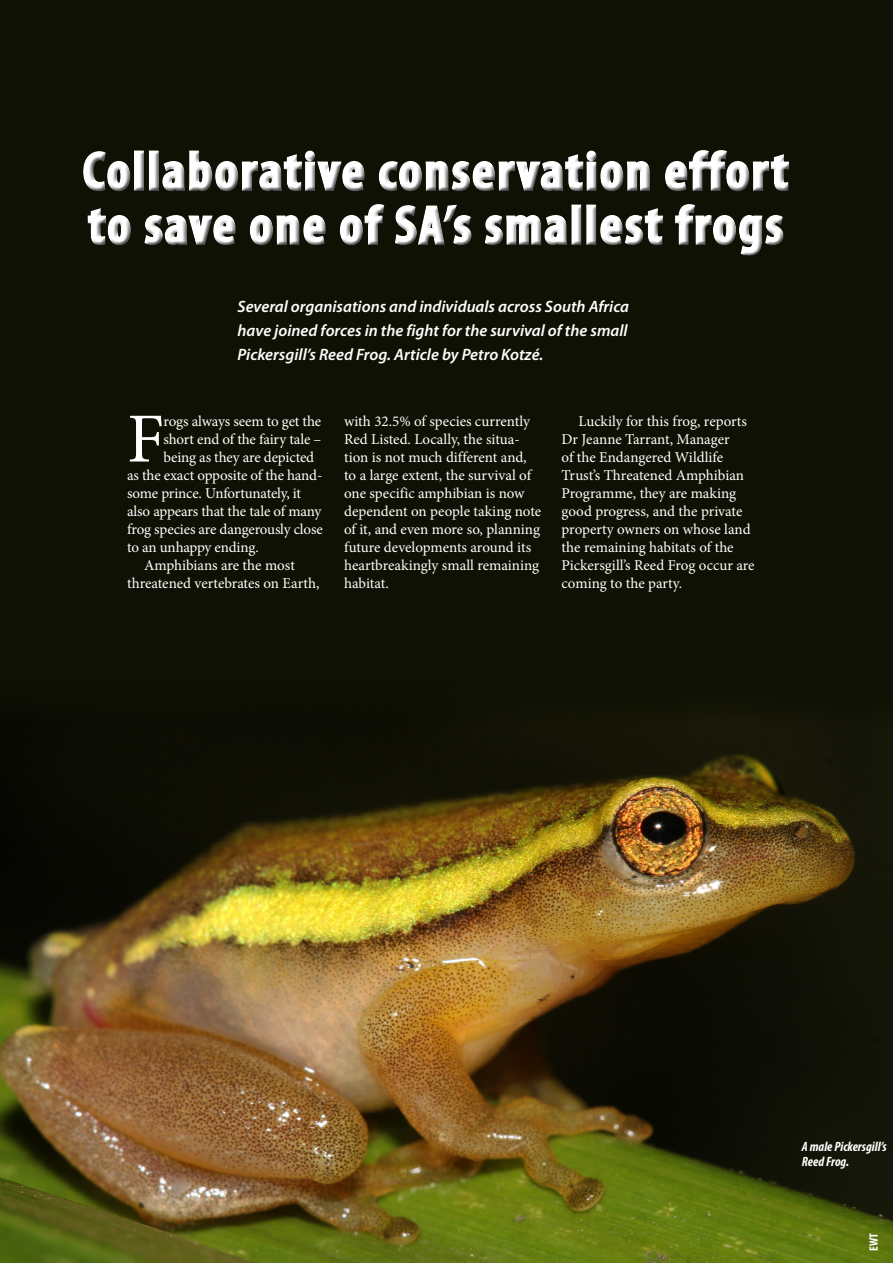
<style>
.page{position:relative;width:893px;height:1263px;background:#fff}
.page>*{position:absolute;margin:0;border:0;box-sizing:border-box;transform-origin:0 0}
.drop_cap_1{font:70.35px "Minion Pro";color:#fff}
.t1{font:700 condensed 54px/54px "Myriad Pro";letter-spacing:.05em;color:#fff}
.Highlight{font:italic 600 16.5px/24px "Myriad Pro";color:#fff;text-align:justify}
.Body_text{font:15px/18px "Minion Pro";letter-spacing:-.005em;color:#fff}
.drop_cap_1-2{font:15px "Minion Pro";letter-spacing:-.015em;color:#fff}
.t2{font:italic 700 condensed 13.5px/15px "Myriad Pro";color:#fff}
.Photo_credit{font:700 condensed 12.15px "Myriad Pro";color:#fff}
</style>
<div class="page">
<div style="left:0;top:0;width:893px;height:753px;background:#0f1104"></div>
<img style="left:0;top:720px;width:893px;height:543px">
<div style="left:82px;top:148px;width:711px;height:113px;background:#231f20;opacity:.75"></div>
<h2 class="t1" style="left:83px;top:143px;width:707px">Collaborative conservation effort to save one of SA’s smallest frogs</h2>
<p class="Highlight" style="left:238px;top:294px;width:393px">Several organisations and individuals across South Africa have joined forces in the fight for the survival of the small Pickersgill’s Reed Frog. Article by Petro Kotzé.</p>
<p class="drop_cap_1" style="left:127px;top:392px;width:39px">F</p>
<p class="drop_cap_1-2" style="left:164px;top:411px;width:159px">rogs always seem to get the</p>
<p class="drop_cap_1-2" style="left:164px;top:429px;width:159px">short end of the fairy tale –</p>
<p class="drop_cap_1-2" style="left:164px;top:447px;width:152px">being as they are depicted</p>
<p class="drop_cap_1-2" style="left:127px;top:465px;width:197px">as the exact opposite of the hand-</p>
<p class="drop_cap_1-2" style="left:127px;top:483px;width:176px">some prince. Unfortunately, it</p>
<p class="drop_cap_1-2" style="left:127px;top:501px;width:196px">also appears that the tale of many</p>
<p class="drop_cap_1-2" style="left:127px;top:519px;width:197px">frog species are dangerously close</p>
<p class="drop_cap_1-2" style="left:127px;top:537px;width:133px">to an unhappy ending.</p>
<p class="Body_text" style="left:127px;top:556px;width:194px;text-align:center">Amphibians are the most threatened vertebrates on Earth,</p>
<p class="Body_text" style="left:344px;top:412px;width:199px">with 32.5% of species currently<br>Red Listed. Locally, the situa&shy;tion is not much different and, to a large extent, the survival of one specific amphibian is now dependent on people taking note of it, and even more so, planning future developments around its heartbreakingly small remaining habitat.</p>
<p class="Body_text" style="left:562px;top:412px;width:194px;text-indent:17px">Luckily for this frog, reports<br>Dr Jeanne Tarrant, Manager<br>of the Endangered Wildlife<br>Trust’s Threatened Amphibian<br>Programme, they are making good progress, and the private property owners on whose land the remaining habitats of the<br>Pickersgill’s Reed Frog occur are coming to the party.</p>
<p class="t2" style="left:802px;top:1139px;width:86px">A male Pickersgill’s<br>Reed Frog.</p>
<p class="Photo_credit" style="left:866px;top:1251px;width:19px;rotate:-90deg">EWT</p>
</div>
